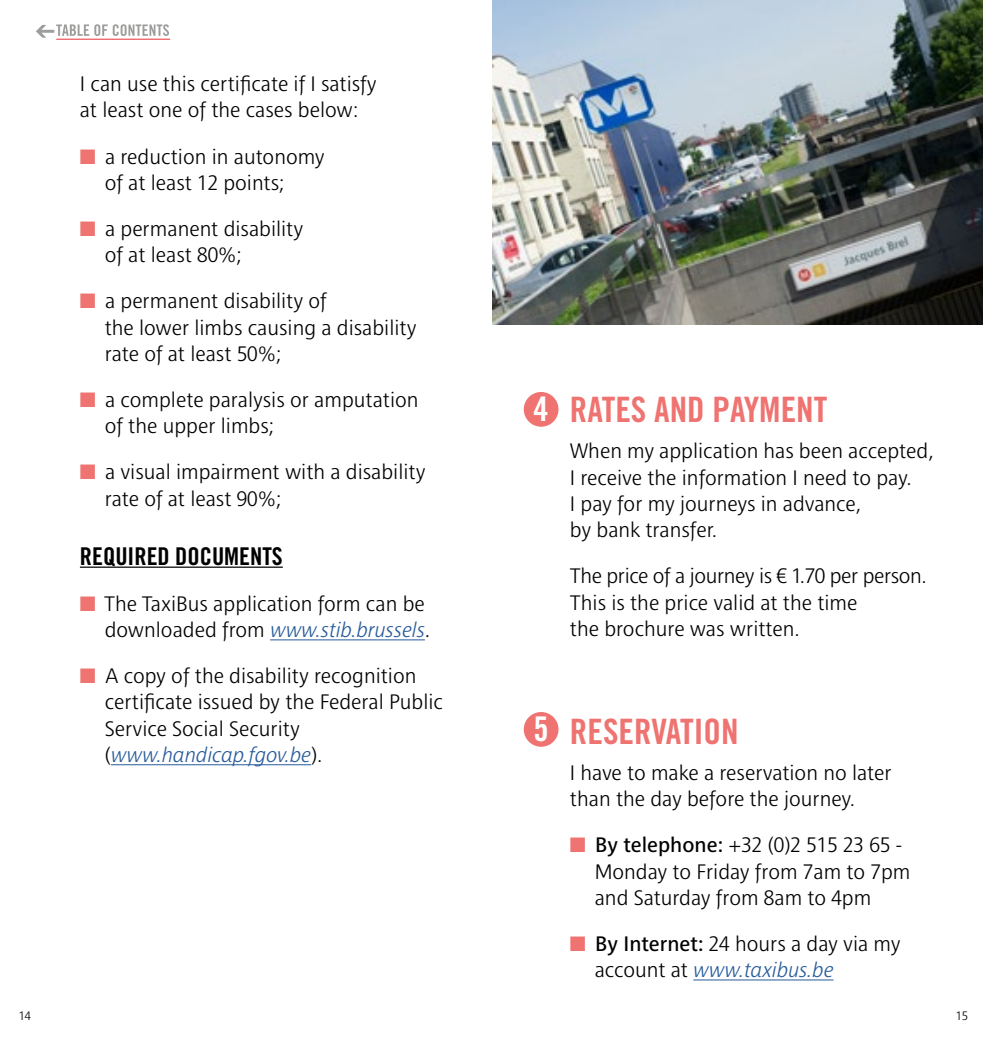
<style>
.page{position:relative;width:983px;height:1042px;background:#fff}
.page>*{position:absolute;margin:0;border:0;box-sizing:border-box;transform-origin:0 0}
.t1{font:35px "Trade Gothic LT Std Bd Cn 20";color:#ee7371}
.t2{font:33.95px "Trade Gothic LT Std Bd Cn 20";color:#fff}
.t3{font:24.5px "Trade Gothic LT Std Bd Cn 20";color:#000}
.t4{font:300 21px/26.2px "Brusseline";color:#000}
.t5{font:300 12.25px "Brusseline";color:#000}
.s1{color:#ee7371}
.s2{font-style:italic;color:#275b9b}
.s3{font-weight:400}
</style>
<div class="page">
<hr style="left:693px;top:979px;width:140px;height:1px;background:#275b9b">
<div style="left:523px;top:392px;width:35px;height:35px;background:#ee7371;border-radius:50%"></div>
<img style="left:492px;top:0;width:490px;height:325px">
<div style="left:523px;top:712px;width:35px;height:35px;background:#ee7371;border-radius:50%"></div>
<hr style="left:80px;top:566px;width:203px;height:2px;background:#000">
<hr style="left:270px;top:639px;width:155px;height:1px;background:#275b9b">
<hr style="left:111px;top:764px;width:200px;height:1px;background:#275b9b">
<div style="left:30px;top:19px;width:149px;height:26px;border:2px solid #fff;border-radius:12px"></div>
<svg style="left:36px;top:24px;width:133px;height:14px"></svg>
<hr style="left:57px;top:39px;width:113px;height:1px;background:#e73439">
<p class="t4" style="left:80px;top:71px;width:298px">I can use this certificate if I satisfy at least one of the cases below:</p>
<p class="t4" style="left:105px;top:143px;width:221px;text-indent:-25px"><span class="s1">■</span> a reduction in autonomy of at least 12 points;</p>
<p class="t4" style="left:105px;top:216px;width:200px;text-indent:-25px"><span class="s1">■</span> a permanent disability of at least 80%;</p>
<p class="t4" style="left:105px;top:288px;width:313px;text-indent:-25px"><span class="s1">■</span> a permanent disability of<br>the lower limbs causing a disability rate of at least 50%;</p>
<p class="t4" style="left:105px;top:387px;width:315px;text-indent:-25px"><span class="s1">■</span> a complete paralysis or amputation of the upper limbs;</p>
<p class="t4" style="left:105px;top:459px;width:322px;text-indent:-25px"><span class="s1">■</span> a visual impairment with a disability rate of at least 90%;</p>
<p class="t3" style="left:80px;top:541px;width:204px">REQUIRED DOCUMENTS</p>
<p class="t4" style="left:80px;top:591px;width:351px;text-align:right"><span class="s1">■</span> The TaxiBus application form can be downloaded from <span class="s2">www.stib.brussels</span>.</p>
<p class="t4" style="left:105px;top:663px;width:340px;text-indent:-25px"><span class="s1">■</span> A copy of the disability recognition certificate issued by the Federal Public<br>Service Social Security (<span class="s2">www.handicap.fgov.be</span>).</p>
<h2 class="t2" style="left:533px;top:388px;width:17px">4</h2>
<h1 class="t1" style="left:569px;top:388px;width:259px">RATES AND PAYMENT</h1>
<p class="t4" style="left:569px;top:438px;width:365px">When my application has been accepted,<br>I receive the information I need to pay.<br>I pay for my journeys in advance,<br>by bank transfer.</p>
<p class="t4" style="left:569px;top:563px;width:358px">The price of a journey is € 1.70 per person.<br>This is the price valid at the time<br>the brochure was written.</p>
<h2 class="t2" style="left:533px;top:708px;width:17px">5</h2>
<h1 class="t1" style="left:569px;top:710px;width:170px">RESERVATION</h1>
<p class="t4" style="left:569px;top:760px;width:323px">I have to make a reservation no later than the day before the journey.</p>
<p class="t4" style="left:594px;top:832px;width:317px;text-indent:-25px"><span class="s1">■</span> <span class="s3">By telephone:</span> +32 (0)2 515 23 65 -<br>Monday to Friday from 7am to 7pm and Saturday from 8am to 4pm</p>
<p class="t4" style="left:594px;top:931px;width:307px;text-indent:-25px"><span class="s1">■</span> <span class="s3">By Internet:</span> 24 hours a day via my account at <span class="s2">www.taxibus.be</span></p>
<p class="t5" style="left:19px;top:1008px;width:14px">14</p>
<p class="t5" style="left:955px;top:1008px;width:14px">15</p>
</div>
